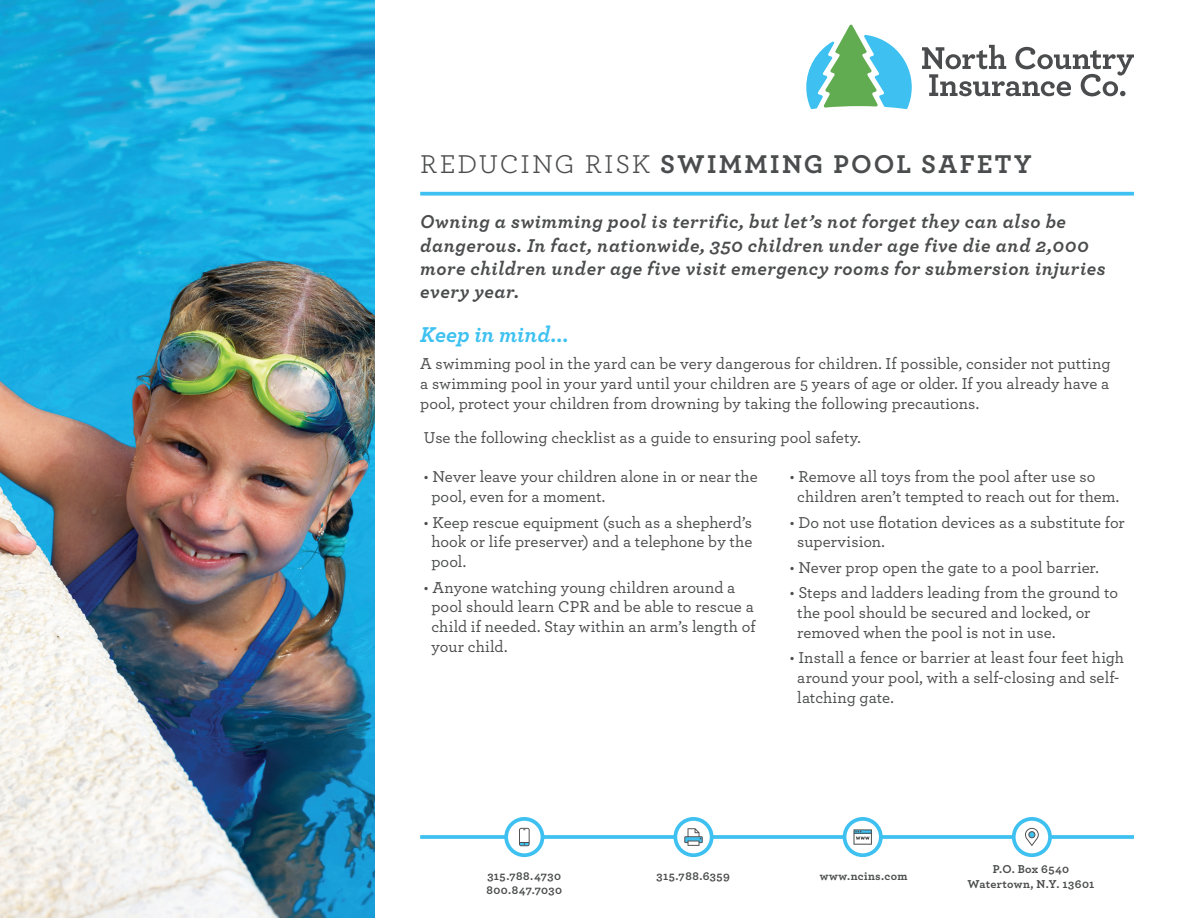
<style>
.page{position:relative;width:1188px;height:918px;background:#fff}
.page>*{position:absolute;margin:0;border:0;box-sizing:border-box;transform-origin:0 0}
.t1{font:700 27px "Archer Pro";letter-spacing:.08em;color:#4b4c4d}
.t2{font:italic 700 22.5px "Archer Pro";letter-spacing:-.005em;color:#3ec1f0}
.t3{font:italic 700 19.5px/23.4px "Archer Pro";letter-spacing:.025em;color:#4b4c4d}
.t4{font:500 16.5px/19.8px "Archer Pro";color:#4b4c4d}
.t5{font:700 12px/14.4px "Archer Pro";letter-spacing:.03em;color:#4b4c4d}
.s1{font-weight:400}
</style>
<div class="page">
<svg style="left:922px;top:45px;width:212px;height:51px"></svg>
<svg style="left:806px;top:25px;width:106px;height:84px"></svg>
<svg style="left:420px;top:835px;width:714px;height:4px"></svg>
<svg style="left:506px;top:819px;width:36px;height:36px"></svg>
<div style="left:504px;top:817px;width:40px;height:40px;border:4px solid #3ec1f0;border-radius:50%"></div>
<svg style="left:519px;top:828px;width:11px;height:18px"></svg>
<svg style="left:675px;top:819px;width:37px;height:36px"></svg>
<div style="left:673px;top:817px;width:41px;height:40px;border:4px solid #3ec1f0;border-radius:50%"></div>
<svg style="left:684px;top:828px;width:19px;height:18px"></svg>
<svg style="left:845px;top:819px;width:36px;height:36px"></svg>
<div style="left:843px;top:817px;width:40px;height:40px;border:4px solid #3ec1f0;border-radius:50%"></div>
<svg style="left:853px;top:829px;width:19px;height:16px"></svg>
<svg style="left:1014px;top:819px;width:36px;height:36px"></svg>
<div style="left:1012px;top:817px;width:40px;height:40px;border:4px solid #3ec1f0;border-radius:50%"></div>
<svg style="left:1025px;top:828px;width:14px;height:18px"></svg>
<div style="left:1028px;top:831px;width:7px;height:7px;border:1px solid #4b4c4d;border-radius:50%"></div>
<img style="left:0;top:0;width:375px;height:918px">
<svg style="left:420px;top:192px;width:714px;height:4px;fill:#3ec1f0"></svg>
<p class="t1" style="left:420px;top:142px;width:613px"><span class="s1">REDUCING RISK</span> SWIMMING POOL SAFETY</p>
<p class="t3" style="left:420px;top:209px;width:687px">Owning a swimming pool is terrific, but let’s not forget they can also be dangerous. In fact, nationwide, 350 children under age five die and 2,000 more children under age five visit emergency rooms for submersion injuries every year.</p>
<p class="t2" style="left:420px;top:317px;width:150px">Keep in mind...</p>
<p class="t4" style="left:420px;top:353px;width:692px;text-align:justify">A swimming pool in the yard can be very dangerous for children. If possible, consider not putting a swimming pool in your yard until your children are 5 years of age or older. If you already have a pool, protect your children from drowning by taking the following precautions.</p>
<p class="t4" style="left:424px;top:427px;width:439px">Use the following checklist as a guide to ensuring pool safety.</p>
<p class="t4" style="left:431px;top:466px;width:328px;text-indent:-7px">• Never leave your children alone in or near the pool, even for a moment.</p>
<p class="t4" style="left:431px;top:511px;width:322px;text-align:justify;text-indent:-7px">• Keep rescue equipment (such as a shepherd’s hook or life preserver) and a telephone by the pool.</p>
<p class="t4" style="left:431px;top:576px;width:326px;text-indent:-7px">• Anyone watching young children around a pool should learn CPR and be able to rescue a child if needed. Stay within an arm’s length of your child.</p>
<p class="t4" style="left:797px;top:466px;width:324px;text-indent:-7px">• Remove all toys from the pool after use so children aren’t tempted to reach out for them.</p>
<p class="t4" style="left:797px;top:511px;width:329px;text-indent:-7px">• Do not use flotation devices as a substitute for supervision.</p>
<p class="t4" style="left:790px;top:557px;width:310px">• Never prop open the gate to a pool barrier.</p>
<p class="t4" style="left:797px;top:582px;width:322px;text-indent:-7px">• Steps and ladders leading from the ground to the pool should be secured and locked, or removed when the pool is not in use.</p>
<p class="t4" style="left:797px;top:647px;width:328px;text-indent:-7px">• Install a fence or barrier at least four feet high around your pool, with a self-closing and self&shy;latching gate.</p>
<p class="t5" style="left:487px;top:868px;width:77px">315.788.4730<br>800.847.7030</p>
<p class="t5" style="left:657px;top:868px;width:75px">315.788.6359</p>
<p class="t5" style="left:820px;top:868px;width:89px">www.ncins.com</p>
<p class="t5" style="left:968px;top:861px;width:128px;text-align:center">P.O. Box 6540<br>Watertown, N.Y. 13601</p>
</div>
